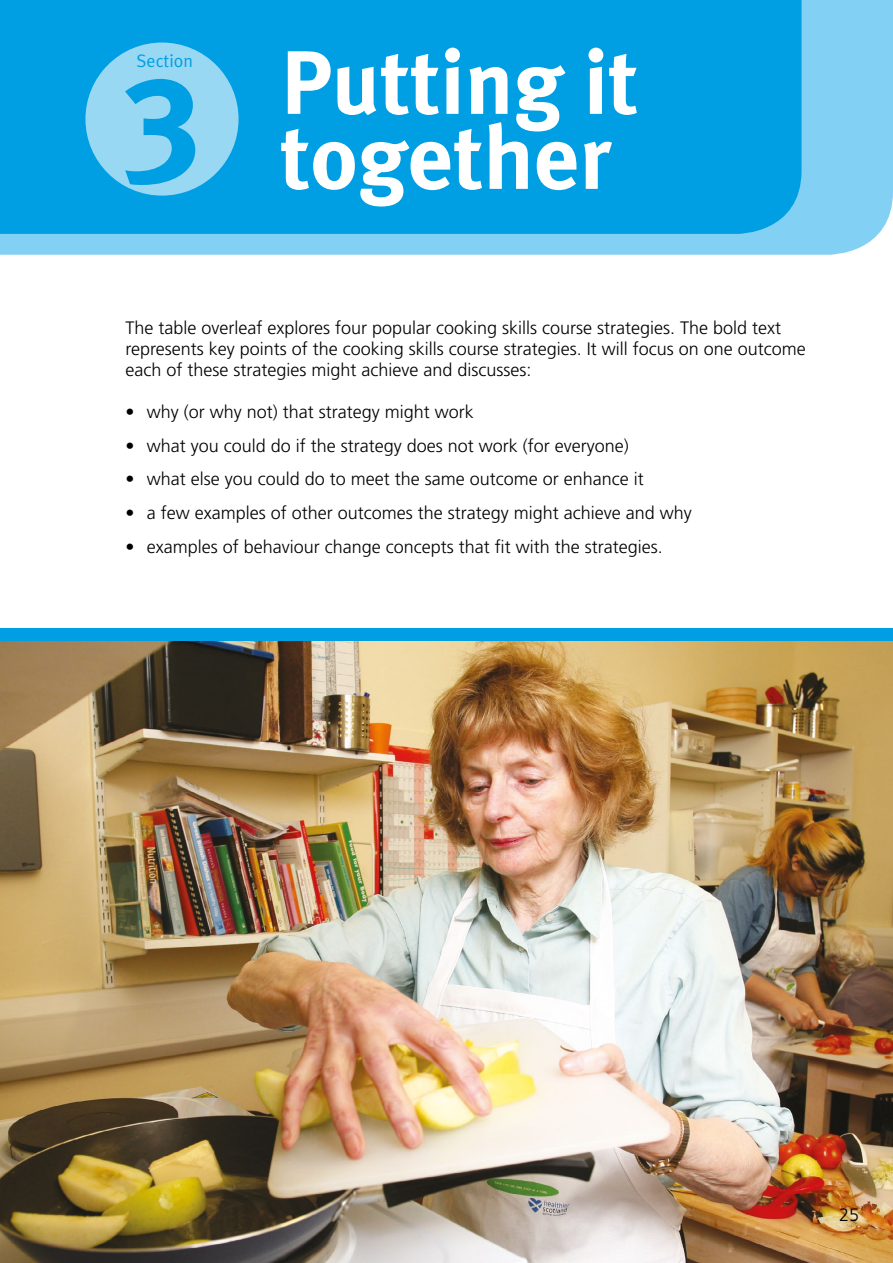
<style>
.page{position:relative;width:893px;height:1263px;background:#fff}
.page>*{position:absolute;margin:0;border:0;box-sizing:border-box;transform-origin:0 0}
.Section_head{font:700 150px "Meta Plus";color:#009fe3}
.Section_head-2{font:700 90px/75px "Meta Plus";color:#fff}
.Body_text{font:300 18px/21px "Frutiger LT Std";color:#000}
.Section_head-3{font:18px "Meta Plus Normal";color:#009fe3}
</style>
<div class="page">
<img style="left:0;top:641px;width:893px;height:622px">
<div style="left:0;top:0;width:893px;height:255px;background:#83d0f5"></div>
<div style="left:0;top:0;width:801px;height:234px;background:#009fe3"></div>
<div style="left:86px;top:43px;width:152px;height:152px;background:#99d8f3;border-radius:50%"></div>
<div style="left:0;top:628px;width:893px;height:13px;background:#009fe3"></div>
<p class="Section_head-3" style="left:136px;top:51px;width:58px">Section</p>
<p class="Section_head" style="left:127px;top:19px;width:78px">3</p>
<p class="Section_head-2" style="left:280px;top:45px;width:360px">Putting it together</p>
<p class="Body_text" style="left:125px;top:317px;width:682px">The table overleaf explores four popular cooking skills course strategies. The bold text represents key points of the cooking skills course strategies. It will focus on one outcome each of these strategies might achieve and discusses:</p>
<p class="Body_text" style="left:125px;top:401px;width:350px">• why (or why not) that strategy might work</p>
<p class="Body_text" style="left:125px;top:435px;width:505px">• what you could do if the strategy does not work (for everyone)</p>
<p class="Body_text" style="left:125px;top:469px;width:520px">• what else you could do to meet the same outcome or enhance it</p>
<p class="Body_text" style="left:125px;top:503px;width:568px">• a few examples of other outcomes the strategy might achieve and why</p>
<p class="Body_text" style="left:125px;top:536px;width:539px">• examples of behaviour change concepts that fit with the strategies.</p>
<h2 class="Body_text" style="left:839px;top:1204px;width:22px">25</h2>
</div>
